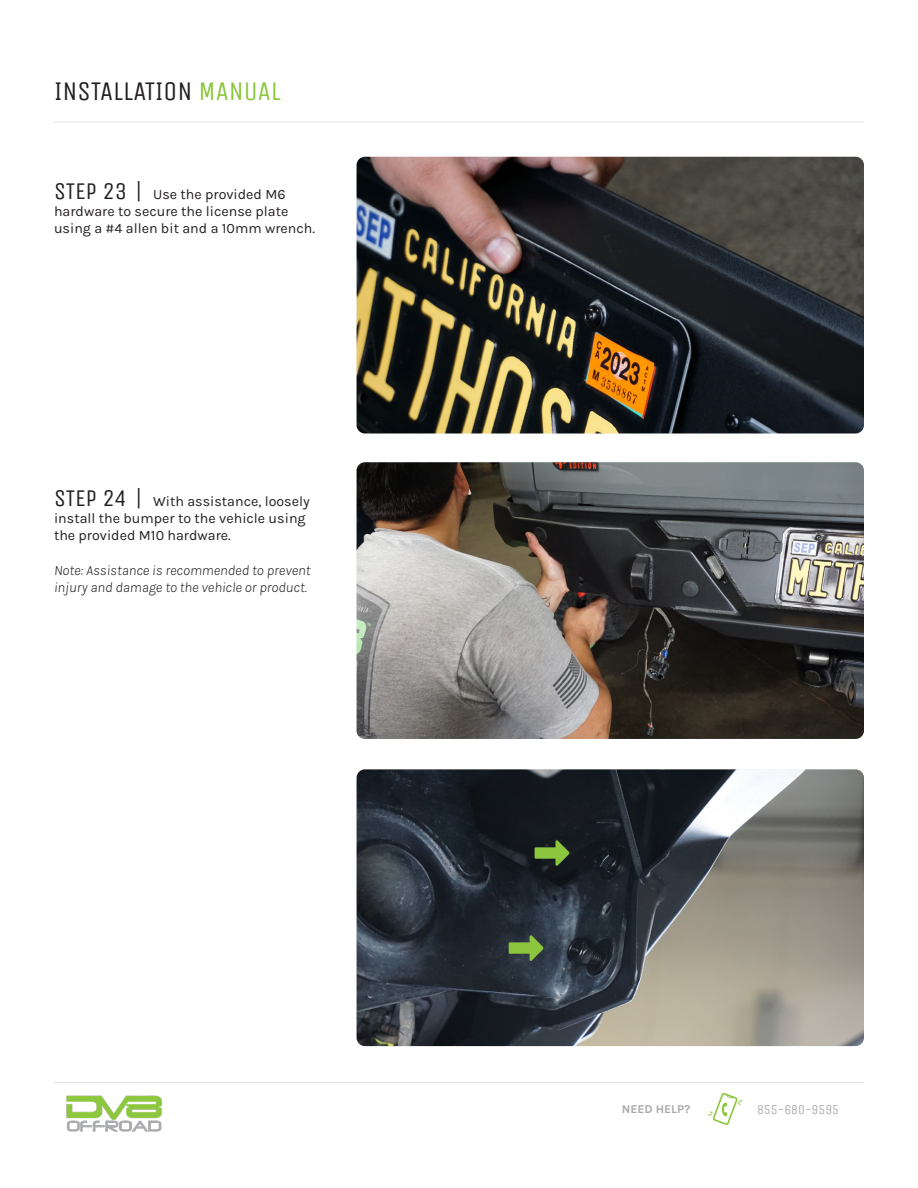
<style>
.page{position:relative;width:918px;height:1188px;background:#fff}
.page>*{position:absolute;margin:0;border:0;box-sizing:border-box;transform-origin:0 0}
.t1{font:27px "Unica One";color:#231f20}
.t2{font:14.25px/17.1px "Karla";color:#231f20}
.t3{font:italic 300 14.25px/17.1px "Karla";color:#231f20}
.t4{font:13.5px "Unica One";color:#aeadad}
.t5{font:700 12px "Karla";color:#a8a9ad}
.s1{color:#8bc63e}
.s2{font-family:"Unica One";font-size:24px}
</style>
<div class="page">
<img style="left:357px;top:769px;width:507px;height:277px">
<hr style="left:54px;top:122px;width:810px;height:1px;background:#e2e0e0">
<svg style="left:708px;top:1093px;width:34px;height:32px"></svg>
<hr style="left:54px;top:1082px;width:810px;height:1px;background:#e2e0e0">
<img style="left:66px;top:1095px;width:96px;height:37px">
<img style="left:357px;top:462px;width:507px;height:277px">
<img style="left:357px;top:157px;width:507px;height:276px">
<svg style="left:535px;top:840px;width:35px;height:26px"></svg>
<svg style="left:509px;top:935px;width:35px;height:26px"></svg>
<p class="t1" style="left:54px;top:76px;width:228px">INSTALLATION <span class="s1">MANUAL</span></p>
<p class="t2" style="left:54px;top:185px;width:262px"><span class="s2">STEP 23 |</span> Use the provided M6 hardware to secure the license plate using a #4 allen bit and a 10mm wrench.</p>
<p class="t2" style="left:54px;top:492px;width:257px"><span class="s2">STEP 24 |</span> With assistance, loosely install the bumper to the vehicle using the provided M10 hardware.</p>
<p class="t3" style="left:54px;top:561px;width:258px">Note: Assistance is recommended to prevent injury and damage to the vehicle or product.</p>
<p class="t5" style="left:622px;top:1101px;width:70px">NEED HELP?</p>
<p class="t4" style="left:757px;top:1102px;width:84px">855-680-9595</p>
</div>
